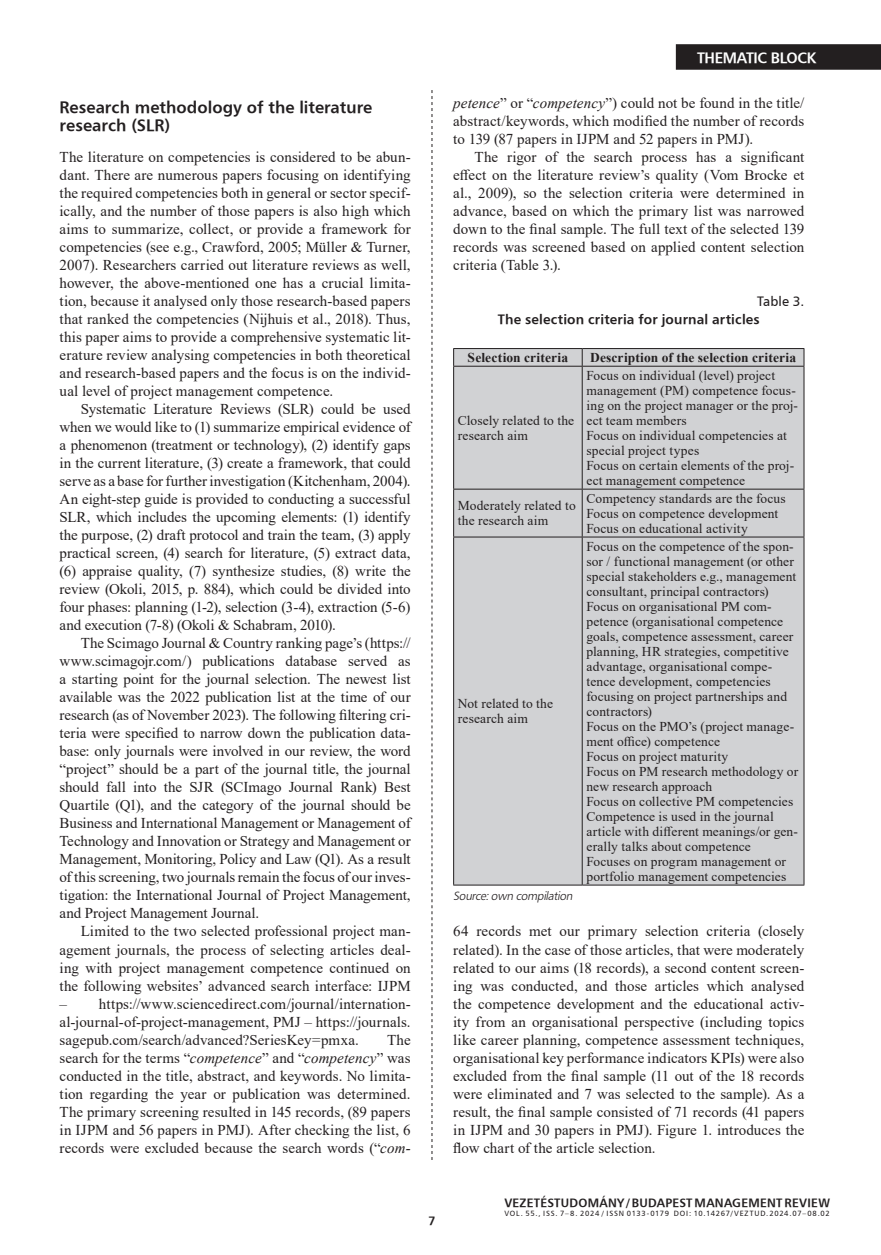
<style>
.page{position:relative;width:881px;height:1255px;background:#fff}
.page>*{position:absolute;margin:0;border:0;box-sizing:border-box;transform-origin:0 0}
.Kiemelés_I{font:16.5px/18px "H Humanist 777 BT Bold";letter-spacing:.005em;color:#231f20}
.kenyérszöveg_opcionális{font:15px/18px "Times New Roman";letter-spacing:.005em;color:#231f20;text-align:justify}
.kenyérszöveg_tompa{font:15px/18px "Times New Roman";letter-spacing:.005em;color:#231f20;text-align:justify}
.t1{font:15px "H Humanist 777 BT Bold";letter-spacing:-.025em;color:#fff}
.kenyérszöveg_tompa-2{font:13.5px/15px "Times New Roman";letter-spacing:.01em;color:#231f20}
.kenyérszöveg_tompa-3{font:700 13.5px "Times New Roman";letter-spacing:.01em;color:#231f20}
.Táblázat_cím{font:13.5px "H Humanist 777 BT Bold";letter-spacing:.01em;color:#231f20}
.Táblázat_cím-2{font:13.5px "H Humanist 777 BT";letter-spacing:.005em;color:#231f20}
.t2{font:12px "H Humanist 777 BT Bold";letter-spacing:.02em;color:#231f20}
.kenyérszöveg_tompa-4{font:italic 12px "Humanist 777 Lt PFL";color:#231f20}
.t3{font:7.5px "H Humanist 777 BT";letter-spacing:.095em;color:#231f20}
.s1{font-style:italic}
</style>
<div class="page">
<svg style="left:431px;top:90px;width:1px;height:1070px"></svg>
<div style="left:675px;top:44px;width:205px;height:26px;background:#231f20"></div>
<div style="left:454px;top:349px;width:349px;height:535px;background:#d1d2d4"></div>
<hr style="left:453px;top:348px;width:129px;height:1px;background:#231f20">
<svg style="left:453px;top:349px;width:1px;height:17px"></svg>
<hr style="left:582px;top:348px;width:222px;height:1px;background:#231f20">
<svg style="left:581px;top:349px;width:1px;height:17px"></svg>
<svg style="left:803px;top:349px;width:1px;height:17px"></svg>
<hr style="left:453px;top:366px;width:129px;height:1px;background:#231f20">
<hr style="left:453px;top:366px;width:1px;height:123px;background:#231f20">
<hr style="left:582px;top:366px;width:222px;height:1px;background:#231f20">
<hr style="left:581px;top:366px;width:1px;height:123px;background:#231f20">
<hr style="left:803px;top:366px;width:1px;height:123px;background:#231f20">
<hr style="left:453px;top:489px;width:129px;height:1px;background:#231f20">
<hr style="left:453px;top:489px;width:1px;height:47px;background:#231f20">
<hr style="left:582px;top:489px;width:222px;height:1px;background:#231f20">
<hr style="left:581px;top:489px;width:1px;height:47px;background:#231f20">
<hr style="left:803px;top:489px;width:1px;height:47px;background:#231f20">
<hr style="left:453px;top:536px;width:129px;height:1px;background:#231f20">
<hr style="left:453px;top:537px;width:1px;height:347px;background:#231f20">
<hr style="left:582px;top:536px;width:222px;height:1px;background:#231f20">
<hr style="left:581px;top:537px;width:1px;height:347px;background:#231f20">
<hr style="left:803px;top:537px;width:1px;height:347px;background:#231f20">
<hr style="left:453px;top:884px;width:129px;height:1px;background:#231f20">
<hr style="left:582px;top:884px;width:222px;height:1px;background:#231f20">
<p class="Kiemelés_I" style="left:60px;top:97px;width:314px">Research methodology of the literature research (SLR)</p>
<p class="kenyérszöveg_tompa" style="left:60px;top:148px;width:352px">The literature on competencies is considered to be abun&shy;dant. There are numerous papers focusing on identifying the required competencies both in general or sector specif&shy;ically, and the number of those papers is also high which aims to summarize, collect, or provide a framework for competencies (see e.g., Crawford, 2005; Müller &amp; Turner, 2007). Researchers carried out literature reviews as well, however, the above-mentioned one has a crucial limita&shy;tion, because it analysed only those research-based papers that ranked the competencies (Nijhuis et al., 2018). Thus, this paper aims to provide a comprehensive systematic lit&shy;erature review analysing competencies in both theoretical and research-based papers and the focus is on the individ&shy;ual level of project management competence.</p>
<p class="kenyérszöveg_opcionális" style="left:60px;top:400px;width:352px;text-indent:21px">Systematic Literature Reviews (SLR) could be used when we would like to (1) summarize empirical evidence of a phenomenon (treatment or technology), (2) identify gaps in the current literature, (3) create a framework, that could serve as a base for further investigation (Kitchenham, 2004).<br>An eight-step guide is provided to conducting a successful SLR, which includes the upcoming elements: (1) identify the purpose, (2) draft protocol and train the team, (3) apply practical screen, (4) search for literature, (5) extract data, (6) appraise quality, (7) synthesize studies, (8) write the review (Okoli, 2015, p. 884), which could be divided into four phases: planning (1-2), selection (3-4), extraction (5-6) and execution (7-8) (Okoli &amp; Schabram, 2010).</p>
<p class="kenyérszöveg_opcionális" style="left:60px;top:634px;width:352px;text-indent:21px">The Scimago Journal &amp; Country ranking page’s (https:// www.scimagojr.com/) publications database served as a starting point for the journal selection. The newest list available was the 2022 publication list at the time of our research (as of November 2023). The following filtering cri&shy;teria were specified to narrow down the publication data&shy;base: only journals were involved in our review, the word “project” should be a part of the journal title, the journal should fall into the SJR (SCImago Journal Rank) Best Quartile (Q1), and the category of the journal should be Business and International Management or Management of Technology and Innovation or Strategy and Management or Management, Monitoring, Policy and Law (Q1). As a result of this screening, two journals remain the focus of our inves&shy;tigation: the International Journal of Project Management, and Project Management Journal.</p>
<p class="kenyérszöveg_opcionális" style="left:60px;top:922px;width:352px;text-indent:21px">Limited to the two selected professional project man&shy;agement journals, the process of selecting articles deal&shy;ing with project management competence continued on the following websites’ advanced search interface: IJPM</p>
<p class="kenyérszöveg_opcionális" style="left:60px;top:994px;width:352px">– https://www.sciencedirect.com/journal/internation&shy;al-journal-of-project-management, PMJ – https://journals. sagepub.com/search/advanced?SeriesKey=pmxa.</p>
<p class="kenyérszöveg_opcionális" style="left:60px;top:1030px;width:352px;text-indent:327px">The search for the terms “<span class="s1">competence</span>” and “<span class="s1">competency</span>” was conducted in the title, abstract, and keywords. No limita&shy;tion regarding the year or publication was determined.<br>The primary screening resulted in 145 records, (89 papers in IJPM and 56 papers in PMJ). After checking the list, 6 records were excluded because the search words (“<span class="s1">com-</span></p>
<p class="t2" style="left:428px;top:1212px;width:9px">7</p>
<p class="t1" style="left:696px;top:49px;width:120px">THEMATIC BLOCK</p>
<p class="kenyérszöveg_opcionális" style="left:453px;top:94px;width:352px"><span class="s1">petence</span>” or “<span class="s1">competency</span>”) could not be found in the title/ abstract/keywords, which modified the number of records to 139 (87 papers in IJPM and 52 papers in PMJ).</p>
<p class="kenyérszöveg_opcionális" style="left:453px;top:148px;width:352px;text-indent:21px">The rigor of the search process has a significant effect on the literature review’s quality (Vom Brocke et al., 2009), so the selection criteria were determined in advance, based on which the primary list was narrowed down to the final sample. The full text of the selected 139 records was screened based on applied content selection criteria (Table 3.).</p>
<p class="Táblázat_cím-2" style="left:756px;top:293px;width:49px">Table 3.</p>
<p class="Táblázat_cím" style="left:497px;top:311px;width:263px">The selection criteria for journal articles</p>
<p class="kenyérszöveg_tompa-3" style="left:467px;top:348px;width:102px">Selection criteria</p>
<p class="kenyérszöveg_tompa-3" style="left:590px;top:348px;width:207px">Description of the selection criteria</p>
<p class="kenyérszöveg_tompa-2" style="left:457px;top:412px;width:118px">Closely related to the research aim</p>
<p class="kenyérszöveg_tompa-2" style="left:457px;top:498px;width:119px">Moderately related to the research aim</p>
<p class="kenyérszöveg_tompa-2" style="left:457px;top:695px;width:97px">Not related to the research aim</p>
<p class="kenyérszöveg_tompa-2" style="left:586px;top:367px;width:213px">Focus on individual (level) project management (PM) competence focus&shy;ing on the project manager or the proj&shy;ect team members</p>
<p class="kenyérszöveg_tompa-2" style="left:586px;top:427px;width:202px">Focus on individual competencies at special project types</p>
<p class="kenyérszöveg_tompa-2" style="left:586px;top:457px;width:209px">Focus on certain elements of the proj&shy;ect management competence</p>
<p class="kenyérszöveg_tompa-2" style="left:586px;top:490px;width:201px">Competency standards are the focus</p>
<p class="kenyérszöveg_tompa-2" style="left:586px;top:505px;width:193px">Focus on competence development</p>
<p class="kenyérszöveg_tompa-2" style="left:586px;top:520px;width:163px">Focus on educational activity</p>
<p class="kenyérszöveg_tompa-2" style="left:586px;top:538px;width:211px">Focus on the competence of the spon&shy;sor / functional management (or other special stakeholders e.g., management consultant, principal contractors)</p>
<p class="kenyérszöveg_tompa-2" style="left:586px;top:598px;width:208px">Focus on organisational PM com&shy;petence (organisational competence goals, competence assessment, career planning, HR strategies, competitive advantage, organisational compe&shy;tence development, competencies focusing on project partnerships and contractors)</p>
<p class="kenyérszöveg_tompa-2" style="left:586px;top:718px;width:209px">Focus on the PMO’s (project manage&shy;ment office) competence</p>
<p class="kenyérszöveg_tompa-2" style="left:586px;top:748px;width:143px">Focus on project maturity</p>
<p class="kenyérszöveg_tompa-2" style="left:586px;top:763px;width:213px">Focus on PM research methodology or new research approach</p>
<p class="kenyérszöveg_tompa-2" style="left:586px;top:793px;width:208px">Focus on collective PM competencies</p>
<p class="kenyérszöveg_tompa-2" style="left:586px;top:808px;width:213px">Competence is used in the journal article with different meanings/or gen&shy;erally talks about competence</p>
<p class="kenyérszöveg_tompa-2" style="left:586px;top:853px;width:201px">Focuses on program management or portfolio management competencies</p>
<p class="kenyérszöveg_tompa-4" style="left:453px;top:888px;width:123px">Source:own compilation</p>
<p class="kenyérszöveg_tompa" style="left:453px;top:922px;width:352px">64 records met our primary selection criteria (closely related). In the case of those articles, that were moderately related to our aims (18 records), a second content screen&shy;ing was conducted, and those articles which analysed the competence development and the educational activ&shy;ity from an organisational perspective (including topics like career planning, competence assessment techniques, organisational key performance indicators KPIs) were also excluded from the final sample (11 out of the 18 records were eliminated and 7 was selected to the sample). As a result, the final sample consisted of 71 records (41 papers in IJPM and 30 papers in PMJ). Figure 1. introduces the flow chart of the article selection.</p>
<p class="t2" style="left:504px;top:1194px;width:327px">VEZETÉSTUDOMÁNY / BUDAPEST MANAGEMENT REVIEW</p>
<p class="t3" style="left:504px;top:1208px;width:327px">VOL. 55., ISS. 7–8. 2024 / ISSN 0133-0179 DOI: 10.14267/VEZTUD.2024.07–08.02</p>
</div>
